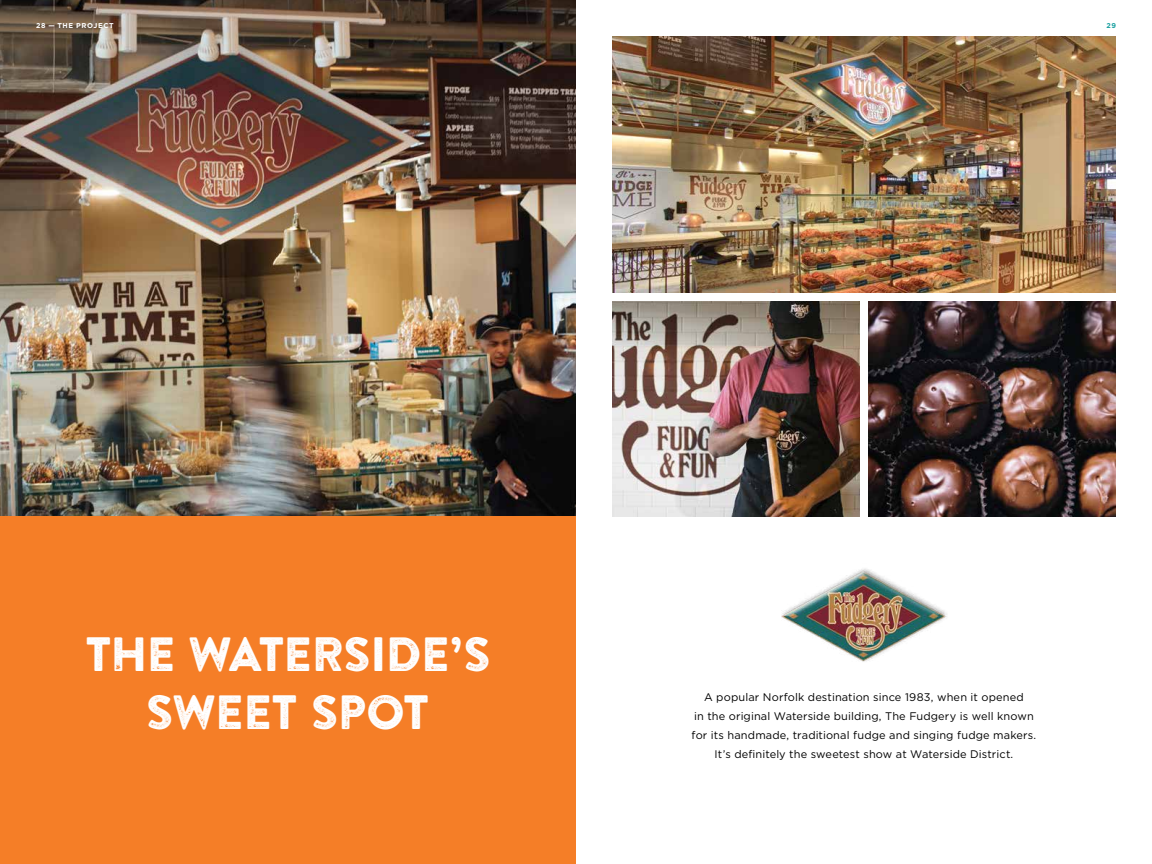
<style>
.page{position:relative;width:1152px;height:864px;background:#fff}
.page>*{position:absolute;margin:0;border:0;box-sizing:border-box;transform-origin:0 0}
.t1{font:48px/57.6px "Brandon Printed Two";letter-spacing:-.04em;color:#fff;text-align:center}
.t2{font:11px/19px "Gotham";letter-spacing:.01em;color:#000;text-align:center}
.t3{font:700 7px "Gotham";letter-spacing:.085em;color:#fff}
.t4{font:700 7px "Gotham";color:#1ca1a1}
</style>
<div class="page">
<img style="left:0;top:0;width:576px;height:517px">
<img style="left:612px;top:36px;width:504px;height:256px">
<img style="left:612px;top:301px;width:248px;height:216px">
<img style="left:868px;top:301px;width:248px;height:216px">
<div style="left:0;top:517px;width:576px;height:347px;background:#f57e27"></div>
<img style="left:782px;top:568px;width:165px;height:94px">
<p class="t3" style="left:36px;top:21px;width:79px">28 — THE PROJECT</p>
<p class="t4" style="left:1106px;top:21px;width:11px">29</p>
<h1 class="t1" style="left:84px;top:625px;width:409px">THE WATERSIDE’S<br>SWEET SPOT</h1>
<p class="t2" style="left:692px;top:688px;width:346px">A popular Norfolk destination since 1983, when it opened<br>in the original Waterside building, The Fudgery is well known for its handmade, traditional fudge and singing fudge makers.<br>It’s definitely the sweetest show at Waterside District.</p>
</div>
